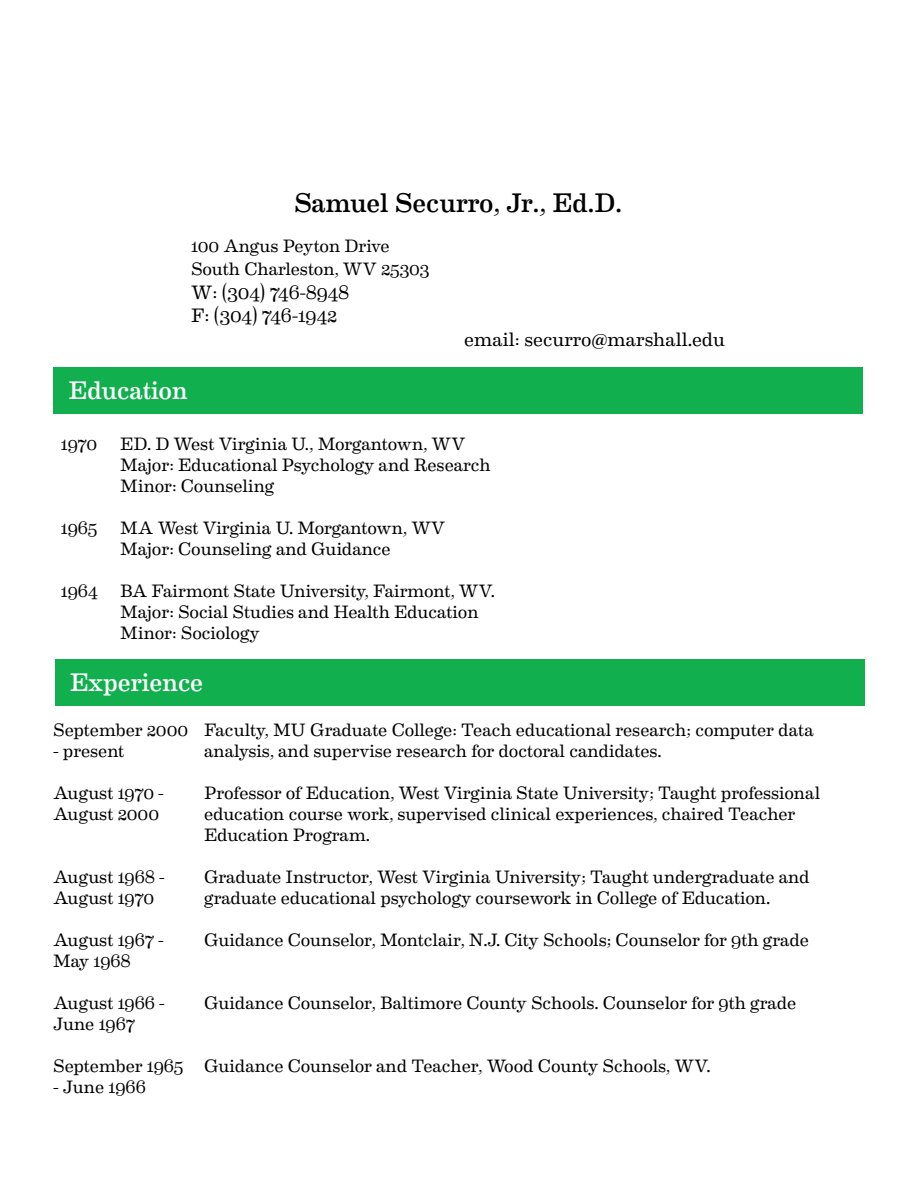
<style>
.page{position:relative;width:918px;height:1188px;background:#fff}
.page>*{position:absolute;margin:0;border:0;box-sizing:border-box;transform-origin:0 0}
.t1{font:27px "Eames Century Modern";color:#000}
.t2{font:25.5px "Eames Century Modern";letter-spacing:-.01em;color:#fff}
.t3{font:19.5px/23.4px "Eames Century Modern";letter-spacing:-.005em;color:#000}
.t4{font:18px/21px "Eames Century Modern";letter-spacing:-.005em;color:#000}
</style>
<div class="page">
<div style="left:53px;top:367px;width:810px;height:46px;background:#11af4e"></div>
<div style="left:55px;top:660px;width:810px;height:46px;background:#11af4e"></div>
<h1 class="t1" style="left:294px;top:182px;width:330px">Samuel Securro, Jr., Ed.D.</h1>
<p class="t4" style="left:191px;top:233px;width:240px;line-height:23.4px">100 Angus Peyton Drive<br>South Charleston, WV 25303</p>
<p class="t3" style="left:191px;top:279px;width:160px">W: (304) 746-8948<br>F: (304) 746-1942</p>
<p class="t3" style="left:464px;top:326px;width:262px">email: securro@marshall.edu</p>
<h2 class="t2" style="left:68px;top:371px;width:121px">Education</h2>
<p class="t4" style="left:61px;top:432px;width:38px">1970</p>
<p class="t4" style="left:61px;top:516px;width:38px">1965</p>
<p class="t4" style="left:61px;top:579px;width:39px">1964</p>
<p class="t4" style="left:120px;top:432px;width:372px">ED. D West Virginia U., Morgantown, WV<br>Major: Educational Psychology and Research<br>Minor: Counseling</p>
<p class="t4" style="left:120px;top:516px;width:326px">MA West Virginia U. Morgantown, WV<br>Major: Counseling and Guidance</p>
<p class="t4" style="left:120px;top:579px;width:376px">BA Fairmont State University, Fairmont, WV.<br>Major: Social Studies and Health Education<br>Minor: Sociology</p>
<h2 class="t2" style="left:70px;top:663px;width:135px">Experience</h2>
<p class="t4" style="left:53px;top:718px;width:137px">September 2000</p>
<p class="t4" style="left:53px;top:739px;width:73px">- present</p>
<p class="t4" style="left:53px;top:781px;width:112px">August 1970 -<br>August 2000</p>
<p class="t4" style="left:53px;top:865px;width:113px">August 1968 -<br>August 1970</p>
<p class="t4" style="left:53px;top:928px;width:112px">August 1967 -<br>May 1968</p>
<p class="t4" style="left:53px;top:991px;width:113px">August 1966 -<br>June 1967</p>
<p class="t4" style="left:53px;top:1054px;width:132px">September 1965</p>
<p class="t4" style="left:53px;top:1075px;width:94px">- June 1966</p>
<p class="t4" style="left:204px;top:718px;width:611px">Faculty, MU Graduate College: Teach educational research; computer data analysis, and supervise research for doctoral candidates.</p>
<p class="t4" style="left:204px;top:781px;width:618px">Professor of Education, West Virginia State University; Taught professional education course work, supervised clinical experiences, chaired Teacher<br>Education Program.</p>
<p class="t4" style="left:204px;top:865px;width:607px">Graduate Instructor, West Virginia University; Taught undergraduate and graduate educational psychology coursework in College of Education.</p>
<p class="t4" style="left:204px;top:928px;width:606px">Guidance Counselor, Montclair, N.J. City Schools; Counselor for 9th grade</p>
<p class="t4" style="left:204px;top:991px;width:594px">Guidance Counselor, Baltimore County Schools. Counselor for 9th grade</p>
<p class="t4" style="left:204px;top:1054px;width:508px">Guidance Counselor and Teacher, Wood County Schools, WV.</p>
</div>
